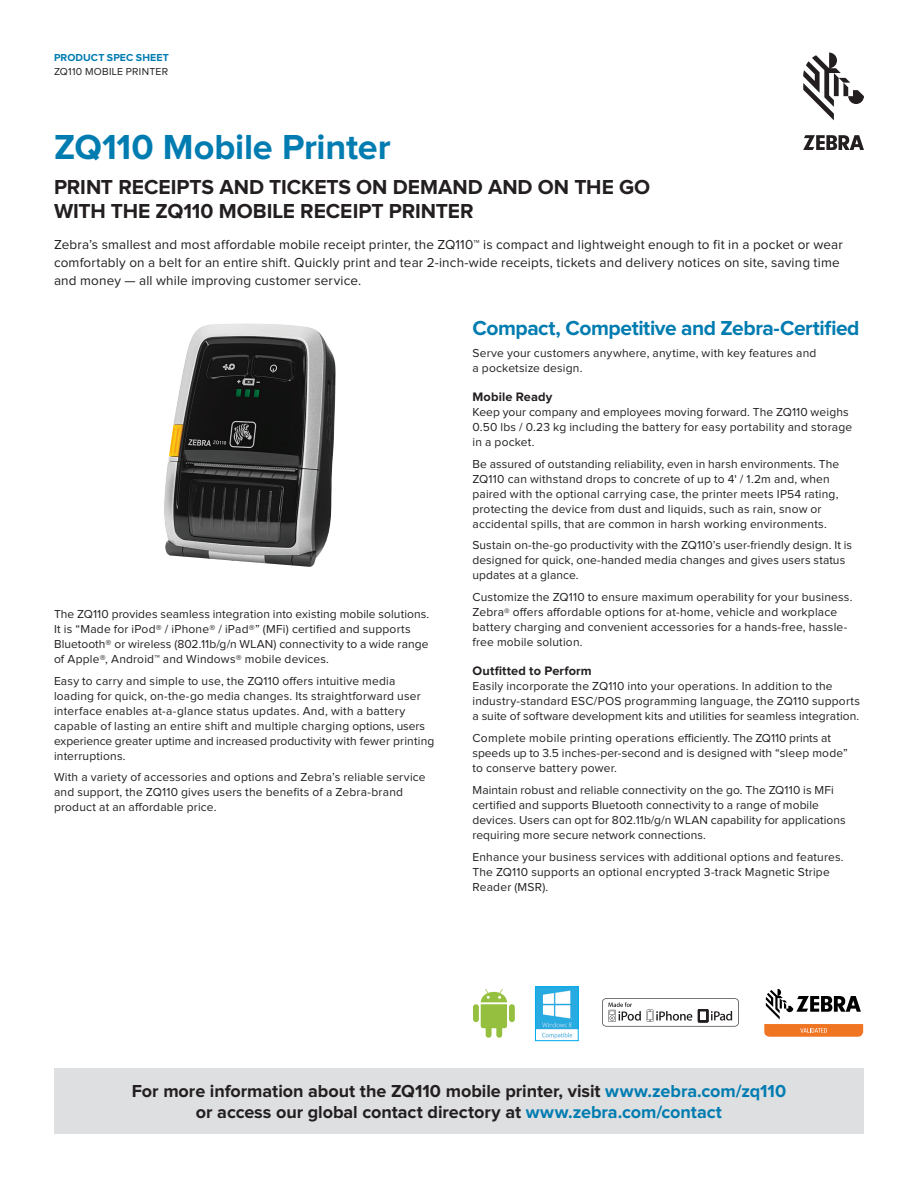
<style>
.page{position:relative;width:918px;height:1188px;background:#fff}
.page>*{position:absolute;margin:0;border:0;box-sizing:border-box;transform-origin:0 0}
.Cover_Headline{font:700 36px "Proxima Nova";letter-spacing:-.01em;color:#007cb1}
.Cover_Subhead{font:700 21px/24px "Proxima Nova";color:#231f20}
.Subhead-1{font:700 21px "Proxima Nova";letter-spacing:-.02em;color:#007cb1}
.CTA-Call_To_Action{font:700 18px/21px "Proxima Nova";letter-spacing:-.005em;color:#231f20;text-align:center}
.Intro_Body{font:13.5px/18px "Proxima Nova";letter-spacing:.01em;color:#231f20}
.Body_Subhead_Black{font:700 12.75px "Proxima Nova";letter-spacing:.01em;color:#231f20}
.Body{font:12px/15px "Proxima Nova";letter-spacing:.015em;color:#231f20}
.t1{font:10.5px "Proxima Nova";letter-spacing:.025em;color:#231f20}
.t2{font:700 10.5px "Proxima Nova";letter-spacing:.01em;color:#007cb1}
.s1{font-size:11.25px}
.s2{color:#007cb1}
</style>
<div class="page">
<svg style="left:473px;top:989px;width:42px;height:49px"></svg>
<img style="left:537px;top:989px;width:39px;height:50px">
<div style="left:535px;top:987px;width:43px;height:54px;border:1px solid #00adef"></div>
<svg style="left:602px;top:998px;width:137px;height:29px"></svg>
<svg style="left:764px;top:989px;width:99px;height:48px"></svg>
<img style="left:164px;top:324px;width:172px;height:243px">
<div style="left:54px;top:1069px;width:810px;height:65px;background:#dedfe1"></div>
<svg style="left:803px;top:53px;width:61px;height:67px"></svg>
<svg style="left:803px;top:135px;width:61px;height:15px"></svg>
<p class="t2" style="left:54px;top:52px;width:116px">PRODUCT SPEC SHEET</p>
<p class="t1" style="left:54px;top:66px;width:116px">ZQ110 MOBILE PRINTER</p>
<p class="Cover_Headline" style="left:54px;top:127px;width:338px">ZQ110 Mobile Printer</p>
<p class="Cover_Subhead" style="left:54px;top:175px;width:598px">PRINT RECEIPTS AND TICKETS ON DEMAND AND ON THE GO<br>WITH THE ZQ110 MOBILE RECEIPT PRINTER</p>
<p class="Intro_Body" style="left:54px;top:236px;width:790px">Zebra’s smallest and most affordable mobile receipt printer, the ZQ110™ is compact and lightweight enough to fit in a pocket or wear comfortably on a belt for an entire shift. Quickly print and tear 2-inch-wide receipts, tickets and delivery notices on site, saving time and money — all while improving customer service.</p>
<p class="Body" style="left:54px;top:607px;width:377px">The ZQ110 provides seamless integration into existing mobile solutions.<br>It is “Made for iPod® / iPhone® / iPad®” (MFi) certified and supports Bluetooth® or wireless (802.11b/g/n WLAN) connectivity to a wide range of Apple®, Android™ and Windows® mobile devices.</p>
<p class="Body" style="left:54px;top:673px;width:382px">Easy to carry and simple to use, the ZQ110 offers intuitive media loading for quick, on-the-go media changes. Its straightforward user interface enables at-a-glance status updates. And, with a battery capable of lasting an entire shift and multiple charging options, users experience greater uptime and increased productivity with fewer printing interruptions.</p>
<p class="Body" style="left:54px;top:770px;width:373px">With a variety of accessories and options and Zebra’s reliable service and support, the ZQ110 gives users the benefits of a Zebra-brand product at an affordable price.</p>
<p class="Subhead-1" style="left:472px;top:316px;width:389px">Compact, Competitive and Zebra-Certified</p>
<p class="Body" style="left:472px;top:345px;width:345px">Serve your customers anywhere, anytime, with key features and a pocketsize design.</p>
<p class="Body_Subhead_Black" style="left:472px;top:389px;width:82px">Mobile Ready</p>
<p class="Body" style="left:472px;top:405px;width:381px">Keep your company and employees moving forward. The ZQ110 weighs<br>0.50 lbs / 0.23 kg including the battery for easy portability and storage in a pocket.</p>
<p class="Body" style="left:472px;top:456px;width:368px">Be assured of outstanding reliability, even in harsh environments. The ZQ110 can withstand drops to concrete of up to 4' / 1.2m and, when paired with the optional carrying case, the printer meets IP54 rating, protecting the device from dust and liquids, such as rain, snow or accidental spills, that are common in harsh working environments.</p>
<p class="Body" style="left:472px;top:538px;width:381px">Sustain on-the-go productivity with the ZQ110’s user-friendly design. It is designed for quick, one-handed media changes and gives users status updates at a glance.</p>
<p class="Body" style="left:472px;top:590px;width:382px">Customize the ZQ110 to ensure maximum operability for your business.<br>Zebra<span class="s1">®</span> offers affordable options for at-home, vehicle and workplace battery charging and convenient accessories for a hands-free, hassle&shy;free mobile solution.</p>
<p class="Body_Subhead_Black" style="left:472px;top:664px;width:121px">Outfitted to Perform</p>
<p class="Body" style="left:472px;top:679px;width:389px">Easily incorporate the ZQ110 into your operations. In addition to the industry-standard ESC/POS programming language, the ZQ110 supports a suite of software development kits and utilities for seamless integration.</p>
<p class="Body" style="left:472px;top:731px;width:377px">Complete mobile printing operations efficiently. The ZQ110 prints at speeds up to 3.5 inches-per-second and is designed with “sleep mode” to conserve battery power.</p>
<p class="Body" style="left:472px;top:783px;width:375px">Maintain robust and reliable connectivity on the go. The ZQ110 is MFi certified and supports Bluetooth connectivity to a range of mobile devices. Users can opt for 802.11b/g/n WLAN capability for applications requiring more secure network connections.</p>
<p class="Body" style="left:472px;top:849px;width:373px">Enhance your business services with additional options and features.<br>The ZQ110 supports an optional encrypted 3-track Magnetic Stripe<br>Reader (MSR).</p>
<p class="CTA-Call_To_Action" style="left:132px;top:1081px;width:656px">For more information about the ZQ110 mobile printer, visit <span class="s2">www.zebra.com/zq110 </span>or access our global contact directory at <span class="s2">www.zebra.com/contact</span></p>
</div>
